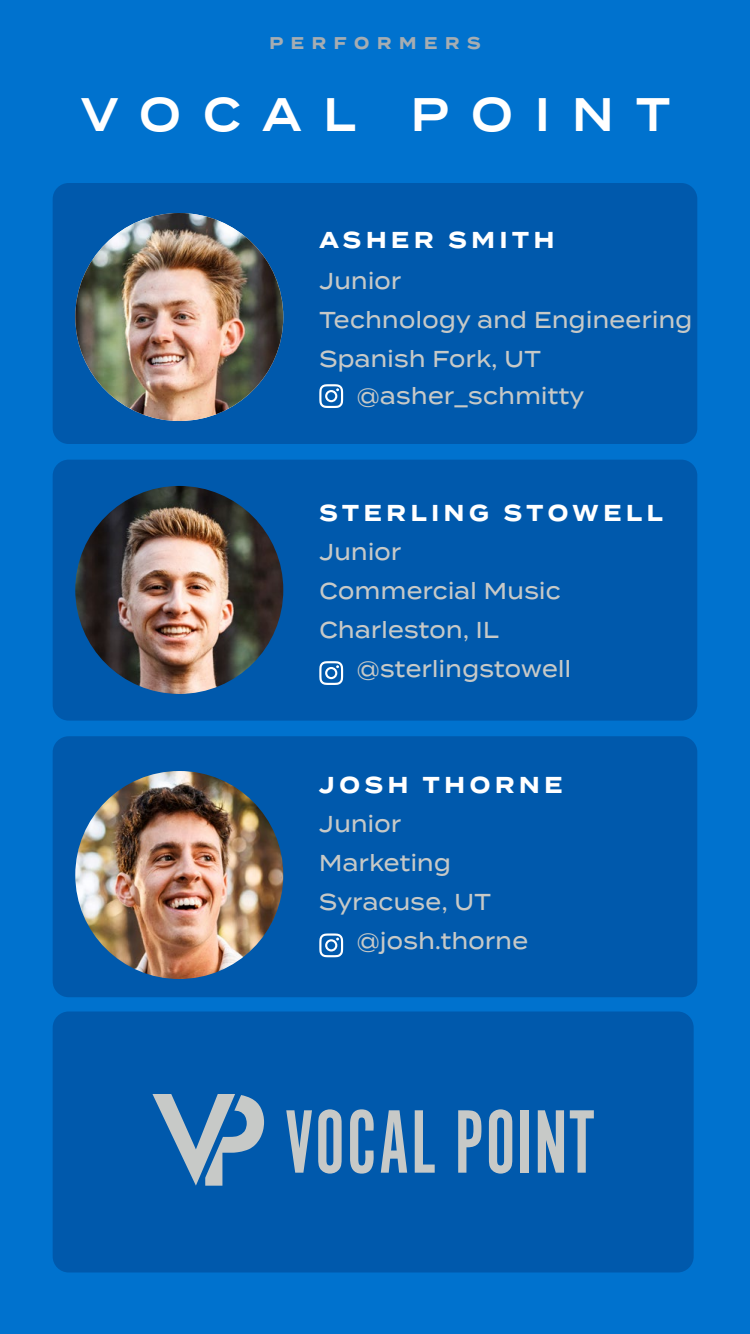
<style>
.page{position:relative;width:750px;height:1334px;background:#0072ce}
.page>*{position:absolute;margin:0;border:0;box-sizing:border-box;transform-origin:0 0}
.t1{font:600 47px "Termina";letter-spacing:.525em;color:#fff;scale:.9 1}
.t2{font:500 23px/39px "Termina";letter-spacing:.02em;color:#c7c9c7;scale:.9 1}
.t3{font:700 23px "Termina";letter-spacing:.23em;color:#fff;scale:.9 1}
.t4{font:700 17px "Termina";letter-spacing:.5em;color:#a6adb2;scale:.9 1}
</style>
<div class="page">
<div style="left:53px;top:1012px;width:641px;height:260px;background:#0059ac;border-radius:16px"></div>
<div style="left:53px;top:183px;width:644px;height:261px;background:#0059ac;border-radius:16px"></div>
<div style="left:53px;top:460px;width:644px;height:261px;background:#0059ac;border-radius:16px"></div>
<div style="left:53px;top:736px;width:644px;height:261px;background:#0059ac;border-radius:16px"></div>
<img style="left:75px;top:771px;width:208px;height:208px;border-radius:104px">
<img style="left:75px;top:213px;width:208px;height:208px;border-radius:104px">
<img style="left:75px;top:486px;width:208px;height:208px;border-radius:104px">
<svg style="left:319px;top:933px;width:24px;height:24px"></svg>
<svg style="left:319px;top:384px;width:24px;height:24px"></svg>
<svg style="left:319px;top:661px;width:24px;height:24px"></svg>
<svg style="left:152px;top:1094px;width:112px;height:92px"></svg>
<svg style="left:286px;top:1110px;width:26px;height:63px"></svg>
<svg style="left:318px;top:1109px;width:24px;height:65px"></svg>
<svg style="left:350px;top:1109px;width:24px;height:65px"></svg>
<svg style="left:381px;top:1110px;width:26px;height:63px"></svg>
<svg style="left:415px;top:1110px;width:20px;height:63px"></svg>
<svg style="left:458px;top:1110px;width:23px;height:63px"></svg>
<svg style="left:489px;top:1109px;width:23px;height:65px"></svg>
<div style="left:521px;top:1110px;width:8px;height:63px;background:#c7c9c7"></div>
<svg style="left:538px;top:1110px;width:26px;height:63px"></svg>
<svg style="left:570px;top:1110px;width:24px;height:63px"></svg>
<p class="t4" style="left:269px;top:30px;width:236px">PERFORMERS</p>
<h1 class="t1" style="left:81px;top:80px;width:656px">VOCAL POINT</h1>
<p class="t3" style="left:319px;top:223px;width:263px">ASHER SMITH</p>
<p class="t2" style="left:319px;top:261px;width:416px">Junior<br>Technology and Engineering<br>Spanish Fork, UT</p>
<p class="t2" style="left:357px;top:376px;width:254px">@asher_schmitty</p>
<p class="t3" style="left:319px;top:496px;width:383px">STERLING STOWELL</p>
<p class="t2" style="left:319px;top:532px;width:270px">Junior<br>Commercial Music<br>Charleston, IL</p>
<p class="t2" style="left:357px;top:649px;width:240px">@sterlingstowell</p>
<p class="t3" style="left:319px;top:768px;width:272px">JOSH THORNE</p>
<p class="t2" style="left:319px;top:804px;width:93px">Junior</p>
<p class="t2" style="left:319px;top:843px;width:148px">Marketing</p>
<p class="t2" style="left:319px;top:882px;width:192px">Syracuse, UT</p>
<p class="t2" style="left:357px;top:921px;width:192px">@josh.thorne</p>
</div>
